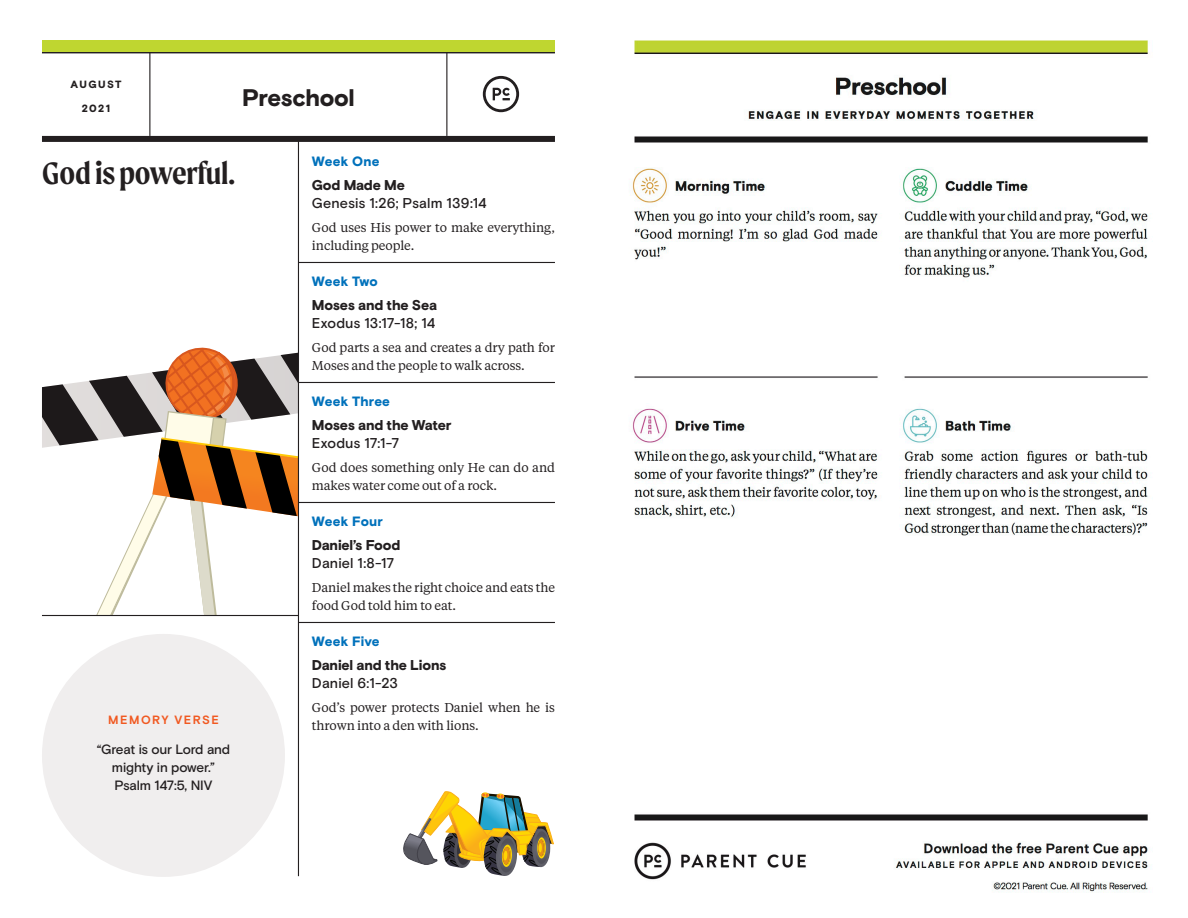
<style>
.page{position:relative;width:1188px;height:918px;background:#fff}
.page>*{position:absolute;margin:0;border:0;box-sizing:border-box;transform-origin:0 0}
.t1{font:600 33px "Moret";letter-spacing:-.01em;color:#231f20}
.t2{font:900 24px "Basis Grotesque";letter-spacing:-.02em;color:#231f20}
.t3{font:900 14.25px/18px "Basis Grotesque";letter-spacing:-.015em;color:#231f20}
.t4{font:500 14.25px/18px "Basis Grotesque";letter-spacing:.01em;color:#231f20}
.t5{font:500 13.5px/18px "Basis Grotesque";letter-spacing:-.015em;color:#231f20;text-align:center}
.t6{font:900 13.5px "Basis Grotesque";letter-spacing:.01em;color:#0071bb}
.t7{font:12.75px/18px "Tiempos Text";letter-spacing:-.01em;color:#231f20}
.t8{font:700 12px "Basis Grotesque";letter-spacing:.125em;color:#f15921}
.t9{font:900 10.5px "Basis Grotesque";letter-spacing:.135em;color:#231f20}
.s1{font-weight:900}
.s2{font-weight:500}
</style>
<div class="page">
<svg style="left:42px;top:344px;width:256px;height:271px"></svg>
<hr style="left:149px;top:52px;width:1px;height:84px;background:#231f20">
<hr style="left:446px;top:52px;width:1px;height:84px;background:#231f20">
<hr style="left:42px;top:52px;width:513px;height:1px;background:#231f20">
<hr style="left:298px;top:141px;width:1px;height:735px;background:#231f20">
<div style="left:42px;top:136px;width:513px;height:6px;background:#231f20"></div>
<div style="left:42px;top:40px;width:513px;height:12px;background:#bfd630"></div>
<hr style="left:298px;top:262px;width:257px;height:1px;background:#231f20">
<hr style="left:298px;top:382px;width:257px;height:1px;background:#231f20">
<hr style="left:298px;top:502px;width:257px;height:1px;background:#231f20">
<hr style="left:298px;top:622px;width:257px;height:1px;background:#231f20">
<svg style="left:483px;top:76px;width:36px;height:36px"></svg>
<div style="left:42px;top:634px;width:243px;height:243px;background:#f0eeee;border-radius:50%"></div>
<hr style="left:42px;top:615px;width:257px;height:1px;background:#231f20">
<svg style="left:403px;top:791px;width:151px;height:85px"></svg>
<img style="left:632px;top:40px;width:517px;height:853px">
<p class="t9" style="left:70px;top:78px;width:53px">AUGUST</p>
<p class="t9" style="left:82px;top:102px;width:30px">2021</p>
<p class="t2" style="left:242px;top:83px;width:114px">Preschool</p>
<p class="t1" style="left:42px;top:154px;width:195px">God is powerful.</p>
<p class="t6" style="left:312px;top:153px;width:69px">Week One</p>
<p class="t4" style="left:312px;top:176px;width:176px"><span class="s1">God Made Me<br></span>Genesis 1:26; Psalm 139:14</p>
<p class="t7" style="left:312px;top:218px;width:245px">God uses His power to make everything, including people.</p>
<p class="t6" style="left:312px;top:273px;width:67px">Week Two</p>
<p class="t4" style="left:312px;top:296px;width:127px"><span class="s1">Moses and the Sea<br></span>Exodus 13:17-18; 14</p>
<p class="t7" style="left:312px;top:338px;width:244px">God parts a sea and creates a dry path for<br>Moses and the people to walk across.</p>
<p class="t6" style="left:312px;top:393px;width:79px">Week Three</p>
<p class="t3" style="left:312px;top:417px;width:141px">Moses and the Water<br><span class="s2">Exodus 17:1-7</span></p>
<p class="t7" style="left:312px;top:458px;width:244px">God does something only He can do and makes water come out of a rock.</p>
<p class="t6" style="left:312px;top:513px;width:72px">Week Four</p>
<p class="t3" style="left:312px;top:537px;width:90px">Daniel’s Food<br><span class="s2">Daniel 1:8-17</span></p>
<p class="t7" style="left:312px;top:578px;width:245px">Daniel makes the right choice and eats the food God told him to eat.</p>
<p class="t6" style="left:312px;top:633px;width:69px">Week Five</p>
<p class="t3" style="left:312px;top:657px;width:136px">Daniel and the Lions<br><span class="s2">Daniel 6:1-23</span></p>
<p class="t7" style="left:312px;top:698px;width:244px">God’s power protects Daniel when he is thrown into a den with lions.</p>
<p class="t8" style="left:108px;top:713px;width:112px">MEMORY VERSE</p>
<p class="t5" style="left:97px;top:741px;width:135px">“Great is our Lord and mighty in power.”<br>Psalm 147:5, NIV</p>
</div>
